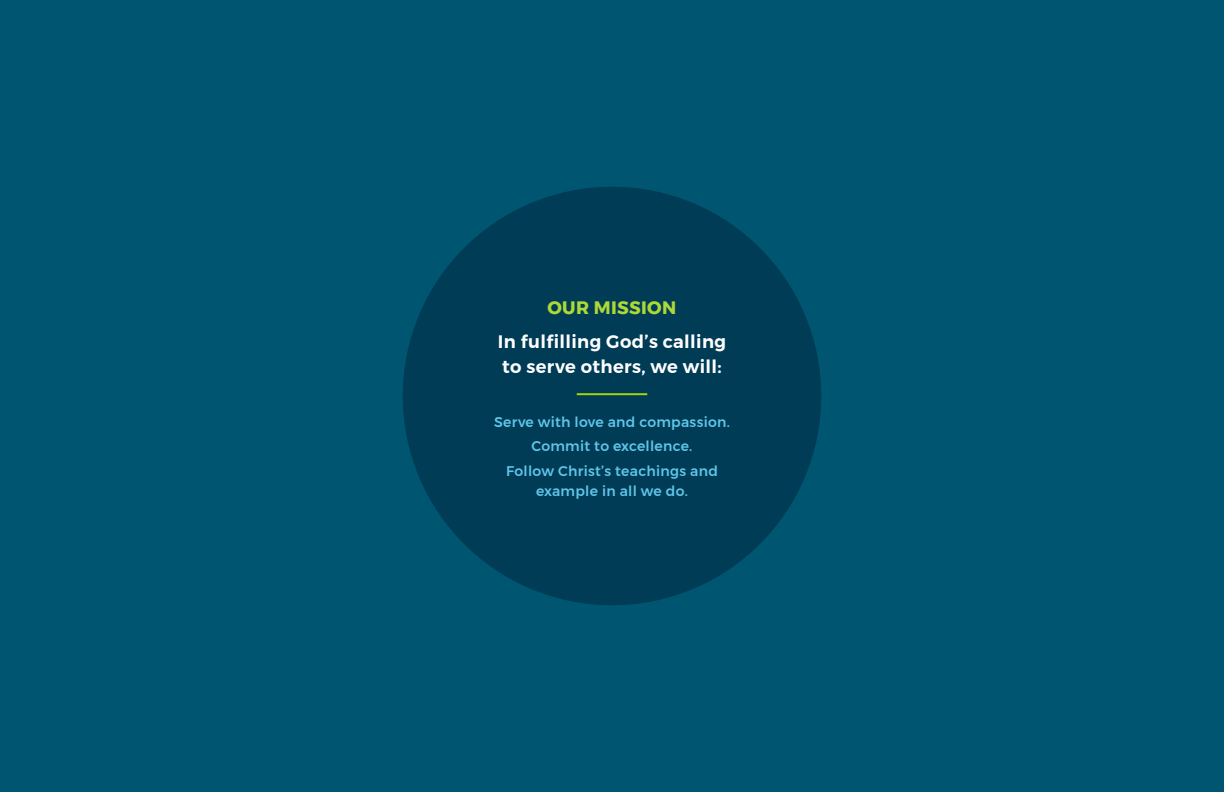
<style>
.page{position:relative;width:1224px;height:792px;background:#005570}
.page>*{position:absolute;margin:0;border:0;box-sizing:border-box;transform-origin:0 0}
.t1{font:600 18px/25px "Montserrat";letter-spacing:.02em;color:#fff}
.Copy{font:700 18px "Montserrat";letter-spacing:.02em;color:#add838}
.t2{font:500 14px/20px "Montserrat";letter-spacing:.02em;color:#5fc5e9;text-align:center}
</style>
<div class="page">
<div style="left:403px;top:187px;width:418px;height:418px;background:#003c55;border-radius:50%"></div>
<hr style="left:577px;top:393px;width:70px;height:2px;background:#a2d40a">
<p class="Copy" style="left:547px;top:293px;width:130px">OUR MISSION</p>
<p class="t1" style="left:498px;top:329px;width:230px">In fulfilling God’s calling to serve others, we will:</p>
<p class="t2" style="left:494px;top:412px;width:237px">Serve with love and compassion.</p>
<p class="t2" style="left:532px;top:436px;width:162px">Commit to excellence.</p>
<p class="t2" style="left:506px;top:461px;width:213px">Follow Christ’s teachings and example in all we do.</p>
</div>
